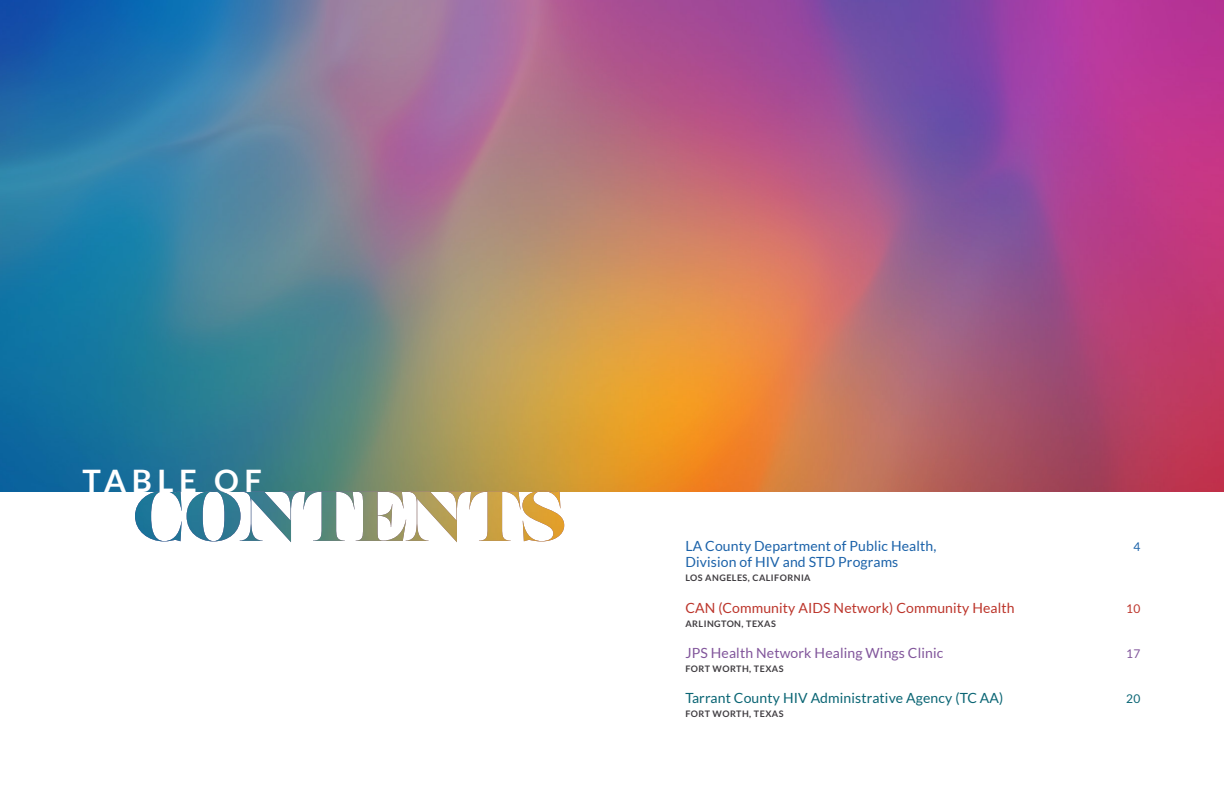
<style>
.page{position:relative;width:1224px;height:792px;background:#fff}
.page>*{position:absolute;margin:0;border:0;box-sizing:border-box;transform-origin:0 0}
.t1{font:700 31px "Lato";letter-spacing:.18em;color:#fff}
.t2{font:14px "Lato";letter-spacing:.01em;color:#1b62a9}
.t3{font:14px "Lato";letter-spacing:.01em;color:#0a6574}
.t4{font:14px "Lato";letter-spacing:.01em;color:#bc352b}
.t5{font:14px "Lato";letter-spacing:.01em;color:#81559b}
.t6{font:12px "Lato";color:#bc352b}
.t7{font:12px "Lato";color:#81559b}
.t8{font:12px "Lato";color:#0a6574}
.t9{font:12px "Lato";color:#1b62a9}
.t10{font:700 9px "Lato";letter-spacing:.05em;color:#403d41}
</style>
<div class="page">
<img style="left:0;top:0;width:1224px;height:491px">
<img style="left:135px;top:491px;width:429px;height:51px">
<p class="t1" style="left:83px;top:463px;width:181px">TABLE OF</p>
<p class="t2" style="left:685px;top:538px;width:253px">LA County Department of Public Health,</p>
<p class="t9" style="left:1133px;top:540px;width:8px">4</p>
<p class="t2" style="left:685px;top:555px;width:214px">Division of HIV and STD Programs</p>
<p class="t10" style="left:685px;top:573px;width:127px">LOS ANGELES, CALIFORNIA</p>
<p class="t4" style="left:685px;top:600px;width:331px">CAN (Community AIDS Network) Community Health</p>
<p class="t6" style="left:1126px;top:602px;width:16px">10</p>
<p class="t10" style="left:685px;top:618px;width:92px">ARLINGTON, TEXAS</p>
<p class="t5" style="left:685px;top:645px;width:259px">JPS Health Network Healing Wings Clinic</p>
<p class="t7" style="left:1126px;top:647px;width:16px">17</p>
<p class="t10" style="left:685px;top:663px;width:100px">FORT WORTH, TEXAS</p>
<p class="t3" style="left:685px;top:690px;width:320px">Tarrant County HIV Administrative Agency (TC AA)</p>
<p class="t8" style="left:1126px;top:692px;width:16px">20</p>
<p class="t10" style="left:685px;top:709px;width:100px">FORT WORTH, TEXAS</p>
</div>
